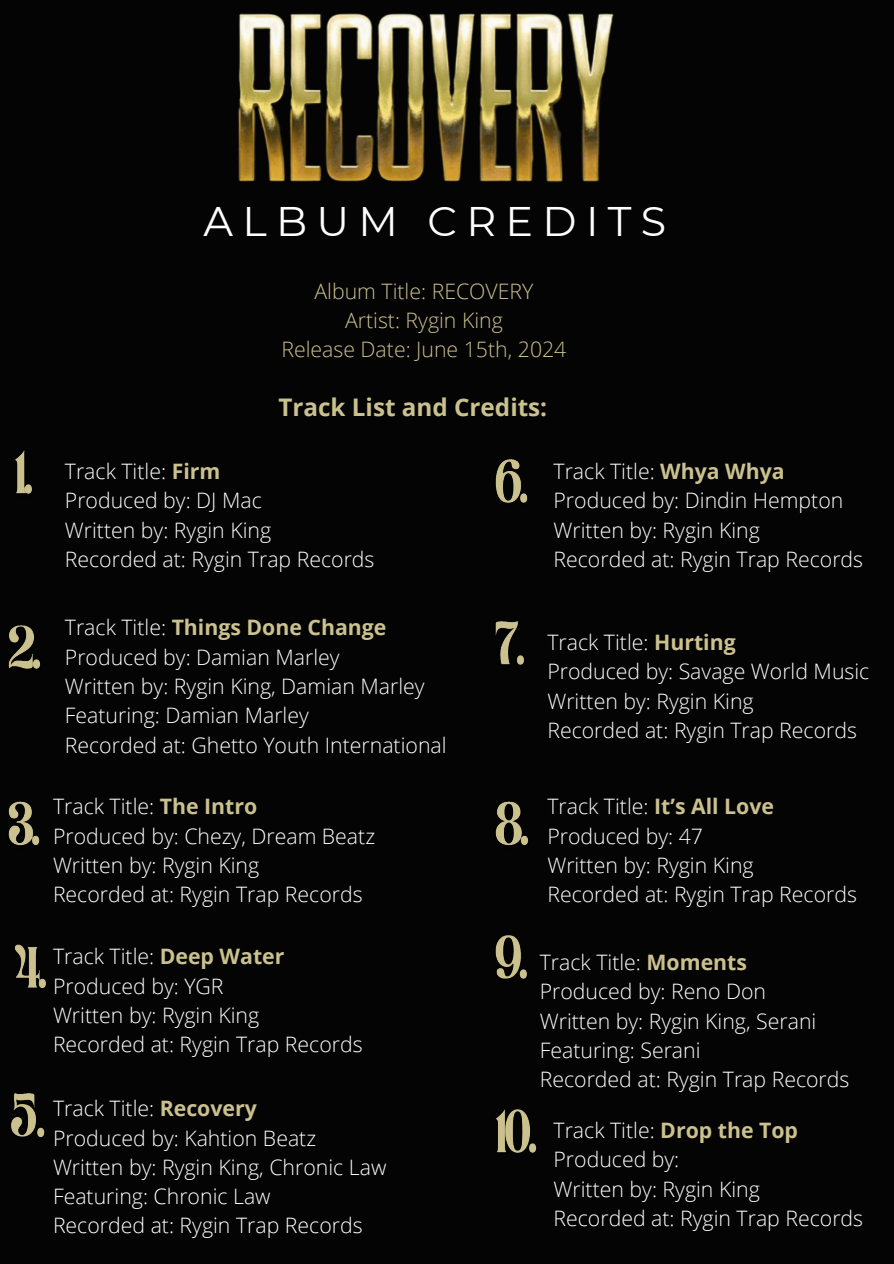
<style>
.page{position:relative;width:894px;height:1264px;background:#fff}
.page>*{position:absolute;margin:0;border:0;box-sizing:border-box;transform-origin:0 0}
.t1{font:41.25px "Montserrat";letter-spacing:.225em;color:#fff}
.t2{font:700 24.3px "Open Sans";color:#cbc18f}
.t3{font:300 21.3px "Open Sans";color:#fff}
.t4{font:300 21.3px "Open Sans";color:#cbc18f}
.t5{font:700 21.3px "Open Sans";color:#cbc18f}
.s1{font-weight:700;color:#cbc18f}
.s2{font-weight:300;color:#fff}
</style>
<div class="page">
<div style="left:0;top:0;width:893px;height:1263px;background:#040404"></div>
<img style="left:238px;top:13px;width:376px;height:169px">
<img style="left:15px;top:450px;width:17px;height:44px">
<img style="left:8px;top:625px;width:33px;height:44px">
<img style="left:8px;top:801px;width:32px;height:45px">
<img style="left:14px;top:944px;width:32px;height:45px">
<img style="left:11px;top:1093px;width:34px;height:44px">
<img style="left:495px;top:459px;width:33px;height:44px">
<img style="left:495px;top:621px;width:29px;height:44px">
<img style="left:495px;top:801px;width:33px;height:45px">
<img style="left:495px;top:935px;width:32px;height:44px">
<img style="left:496px;top:1109px;width:41px;height:44px">
<h2 class="t1" style="left:203px;top:196px;width:464px">ALBUM CREDITS</h2>
<p class="t4" style="left:314px;top:276px;width:220px">Album Title: RECOVERY</p>
<p class="t4" style="left:345px;top:305px;width:159px">Artist: Rygin King</p>
<p class="t4" style="left:281px;top:335px;width:286px">Release Date: June 15th, 2024</p>
<p class="t2" style="left:278px;top:390px;width:270px">Track List and Credits:</p>
<h3 class="t3" style="left:65px;top:456px;width:157px">Track Title: <span class="s1">Firm</span></h3>
<p class="t3" style="left:65px;top:485px;width:198px">Produced by: DJ Mac</p>
<p class="t3" style="left:65px;top:515px;width:208px">Written by: Rygin King</p>
<p class="t3" style="left:65px;top:544px;width:311px">Recorded at: Rygin Trap Records</p>
<p class="t5" style="left:65px;top:612px;width:323px"><span class="s2">Track Title:</span> Things Done Change</p>
<p class="t3" style="left:65px;top:642px;width:276px">Produced by: Damian Marley</p>
<p class="t3" style="left:65px;top:671px;width:361px">Written by: Rygin King, Damian Marley</p>
<p class="t3" style="left:65px;top:700px;width:245px">Featuring: Damian Marley</p>
<p class="t3" style="left:65px;top:729px;width:383px">Recorded at: Ghetto Youth International</p>
<p class="t3" style="left:53px;top:791px;width:206px">Track Title: <span class="s1">The Intro</span></p>
<p class="t3" style="left:53px;top:821px;width:323px">Produced by: Chezy, Dream Beatz</p>
<p class="t3" style="left:53px;top:850px;width:208px">Written by: Rygin King</p>
<p class="t3" style="left:53px;top:879px;width:311px">Recorded at: Rygin Trap Records</p>
<p class="t3" style="left:53px;top:941px;width:233px">Track Title: <span class="s1">Deep Water</span></p>
<p class="t3" style="left:53px;top:970px;width:172px">Produced by: YGR</p>
<p class="t3" style="left:53px;top:1000px;width:208px">Written by: Rygin King</p>
<p class="t3" style="left:53px;top:1029px;width:311px">Recorded at: Rygin Trap Records</p>
<p class="t3" style="left:53px;top:1093px;width:205px">Track Title: <span class="s1">Recovery</span></p>
<p class="t3" style="left:53px;top:1122px;width:264px">Produced by: Kahtion Beatz</p>
<p class="t3" style="left:53px;top:1151px;width:335px">Written by: Rygin King, Chronic Law</p>
<p class="t3" style="left:53px;top:1181px;width:219px">Featuring: Chronic Law</p>
<p class="t3" style="left:53px;top:1210px;width:311px">Recorded at: Rygin Trap Records</p>
<p class="t3" style="left:553px;top:456px;width:233px">Track Title: <span class="s1">Whya Whya</span></p>
<p class="t3" style="left:553px;top:485px;width:291px">Produced by: Dindin Hempton</p>
<p class="t3" style="left:553px;top:515px;width:208px">Written by: Rygin King</p>
<p class="t3" style="left:553px;top:544px;width:311px">Recorded at: Rygin Trap Records</p>
<p class="t3" style="left:547px;top:627px;width:190px">Track Title: <span class="s1">Hurting</span></p>
<p class="t3" style="left:547px;top:656px;width:323px">Produced by: Savage World Music</p>
<p class="t3" style="left:547px;top:686px;width:208px">Written by: Rygin King</p>
<p class="t3" style="left:547px;top:715px;width:311px">Recorded at: Rygin Trap Records</p>
<p class="t3" style="left:547px;top:791px;width:228px">Track Title: <span class="s1">It’s All Love</span></p>
<p class="t3" style="left:547px;top:821px;width:157px">Produced by: 47</p>
<p class="t3" style="left:547px;top:850px;width:208px">Written by: Rygin King</p>
<p class="t3" style="left:547px;top:879px;width:311px">Recorded at: Rygin Trap Records</p>
<p class="t3" style="left:539px;top:947px;width:209px">Track Title: <span class="s1">Moments</span></p>
<p class="t3" style="left:539px;top:976px;width:228px">Produced by: Reno Don</p>
<p class="t3" style="left:539px;top:1005px;width:278px">Written by: Rygin King, Serani</p>
<p class="t3" style="left:539px;top:1035px;width:162px">Featuring: Serani</p>
<p class="t3" style="left:539px;top:1064px;width:311px">Recorded at: Rygin Trap Records</p>
<p class="t3" style="left:553px;top:1115px;width:246px">Track Title: <span class="s1">Drop the Top</span></p>
<p class="t3" style="left:553px;top:1144px;width:127px">Produced by:</p>
<p class="t3" style="left:553px;top:1173px;width:208px">Written by: Rygin King</p>
<p class="t3" style="left:553px;top:1203px;width:311px">Recorded at: Rygin Trap Records</p>
</div>
